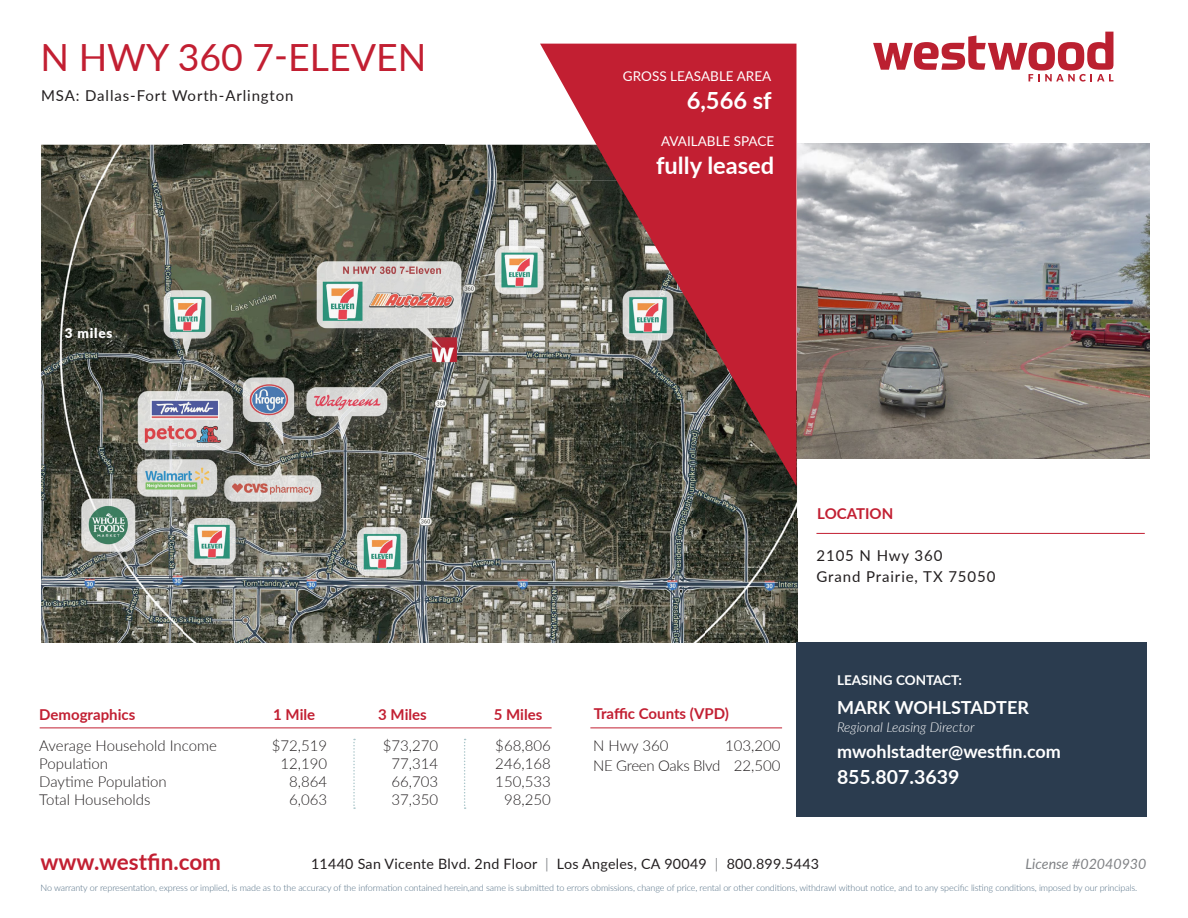
<style>
.page{position:relative;width:1188px;height:918px;background:#fff}
.page>*{position:absolute;margin:0;border:0;box-sizing:border-box;transform-origin:0 0}
.t1{font:37.5px "Lato";color:#c21f32}
.t2{font:700 23.7px "Lato";color:#fff}
.t3{font:700 22.5px "Lato";color:#c21f32}
.t4{font:700 19.5px "Lato";color:#fff}
.t5{font:700 18px "Lato";color:#fff}
.t6{font:300 15px "Lato";color:#231f20}
.t7{font:15px/21px "Lato";letter-spacing:.06em;color:#231f20}
.t8{font:700 15px "Lato";color:#c21f32}
.t9{font:300 15px "Lato";letter-spacing:-.02em;color:#231f20}
.t10{font:14.25px "Lato";letter-spacing:.02em;color:#231f20}
.t11{font:italic 14.25px "Lato";color:#808285}
.t12{font:13.5px "Lato";color:#fff}
.t13{font:italic 300 13.5px "Lato";color:#fff}
.t14{font:700 13.5px "Lato";color:#fff}
.t15{font:900 13.5px "Lato";letter-spacing:.06em;color:#fff}
.t16{font:300 9px "Lato";letter-spacing:-.01em;color:#516d83}
.s1{color:#939598}
</style>
<div class="page">
<img style="left:41px;top:145px;width:499px;height:36px">
<img style="left:41px;top:181px;width:499px;height:169px">
<img style="left:41px;top:350px;width:756px;height:293px">
<img style="left:797px;top:144px;width:352px;height:315px">
<div style="left:796px;top:643px;width:352px;height:174px;background:#2b3c4f"></div>
<svg style="left:873px;top:32px;width:240px;height:50px"></svg>
<svg style="left:540px;top:44px;width:256px;height:442px;background:#914145"></svg>
<svg style="left:353px;top:739px;width:2px;height:70px"></svg>
<svg style="left:464px;top:739px;width:2px;height:70px"></svg>
<hr style="left:40px;top:728px;width:512px;height:1px;background:#c21f32">
<hr style="left:590px;top:728px;width:192px;height:1px;background:#c21f32">
<hr style="left:816px;top:533px;width:329px;height:1px;background:#c21f32">
<p class="t1" style="left:40px;top:31px;width:387px">N HWY 360 7-ELEVEN</p>
<p class="t7" style="left:41px;top:84px;width:254px">MSA: Dallas-Fort Worth-Arlington</p>
<p class="t15" style="left:65px;top:323px;width:49px">3 miles</p>
<p class="t12" style="left:623px;top:67px;width:150px">GROSS LEASABLE AREA</p>
<p class="t2" style="left:687px;top:83px;width:87px">6,566 sf</p>
<p class="t12" style="left:661px;top:131px;width:115px">AVAILABLE SPACE</p>
<p class="t2" style="left:656px;top:148px;width:120px">fully leased</p>
<p class="t8" style="left:39px;top:703px;width:98px">Demographics</p>
<p class="t8" style="left:273px;top:703px;width:43px">1 Mile</p>
<p class="t8" style="left:378px;top:703px;width:50px">3 Miles</p>
<p class="t8" style="left:494px;top:703px;width:50px">5 Miles</p>
<p class="t6" style="left:39px;top:735px;width:179px">Average Household Income</p>
<p class="t6" style="left:272px;top:735px;width:57px">$72,519</p>
<p class="t6" style="left:383px;top:735px;width:57px">$73,270</p>
<p class="t6" style="left:495px;top:735px;width:57px">$68,806</p>
<p class="t6" style="left:39px;top:753px;width:70px">Population</p>
<p class="t6" style="left:281px;top:753px;width:48px">12,190</p>
<p class="t6" style="left:392px;top:753px;width:48px">77,314</p>
<p class="t6" style="left:495px;top:753px;width:57px">246,168</p>
<p class="t6" style="left:39px;top:771px;width:129px">Daytime Population</p>
<p class="t6" style="left:289px;top:771px;width:40px">8,864</p>
<p class="t6" style="left:392px;top:771px;width:48px">66,703</p>
<p class="t6" style="left:495px;top:771px;width:57px">150,533</p>
<p class="t6" style="left:39px;top:789px;width:113px">Total Households</p>
<p class="t6" style="left:289px;top:789px;width:40px">6,063</p>
<p class="t6" style="left:392px;top:789px;width:48px">37,350</p>
<p class="t6" style="left:504px;top:789px;width:48px">98,250</p>
<p class="t8" style="left:594px;top:703px;width:137px">Traffic Counts (VPD)</p>
<p class="t6" style="left:593px;top:736px;width:77px">N Hwy 360</p>
<p class="t6" style="left:725px;top:736px;width:57px">103,200</p>
<p class="t9" style="left:593px;top:755px;width:189px">NE Green Oaks Blvd 22,500</p>
<p class="t8" style="left:817px;top:502px;width:77px">LOCATION</p>
<p class="t7" style="left:816px;top:545px;width:181px">2105 N Hwy 360<br>Grand Prairie, TX 75050</p>
<p class="t14" style="left:837px;top:670px;width:127px">LEASING CONTACT:</p>
<p class="t5" style="left:837px;top:695px;width:193px">MARK WOHLSTADTER</p>
<p class="t13" style="left:837px;top:718px;width:139px">Regional Leasing Director</p>
<p class="t5" style="left:837px;top:738px;width:226px">mwohlstadter@westfin.com</p>
<p class="t4" style="left:837px;top:762px;width:124px">855.807.3639</p>
<h3 class="t3" style="left:40px;top:845px;width:182px">www.westfin.com</h3>
<h3 class="t10" style="left:311px;top:853px;width:510px">11440 San Vicente Blvd. 2nd Floor <span class="s1">|</span> Los Angeles, CA 90049 <span class="s1">|</span> 800.899.5443</h3>
<h3 class="t11" style="left:1026px;top:853px;width:122px">License #02040930</h3>
<p class="t16" style="left:40px;top:882px;width:1098px">No warranty or representation, express or implied, is made as to the accuracy of the information contained herein,and same is submitted to errors obmissions, change of price, rental or other conditions, withdrawl without notice, and to any specific listing conditions, imposed by our principals.</p>
</div>
